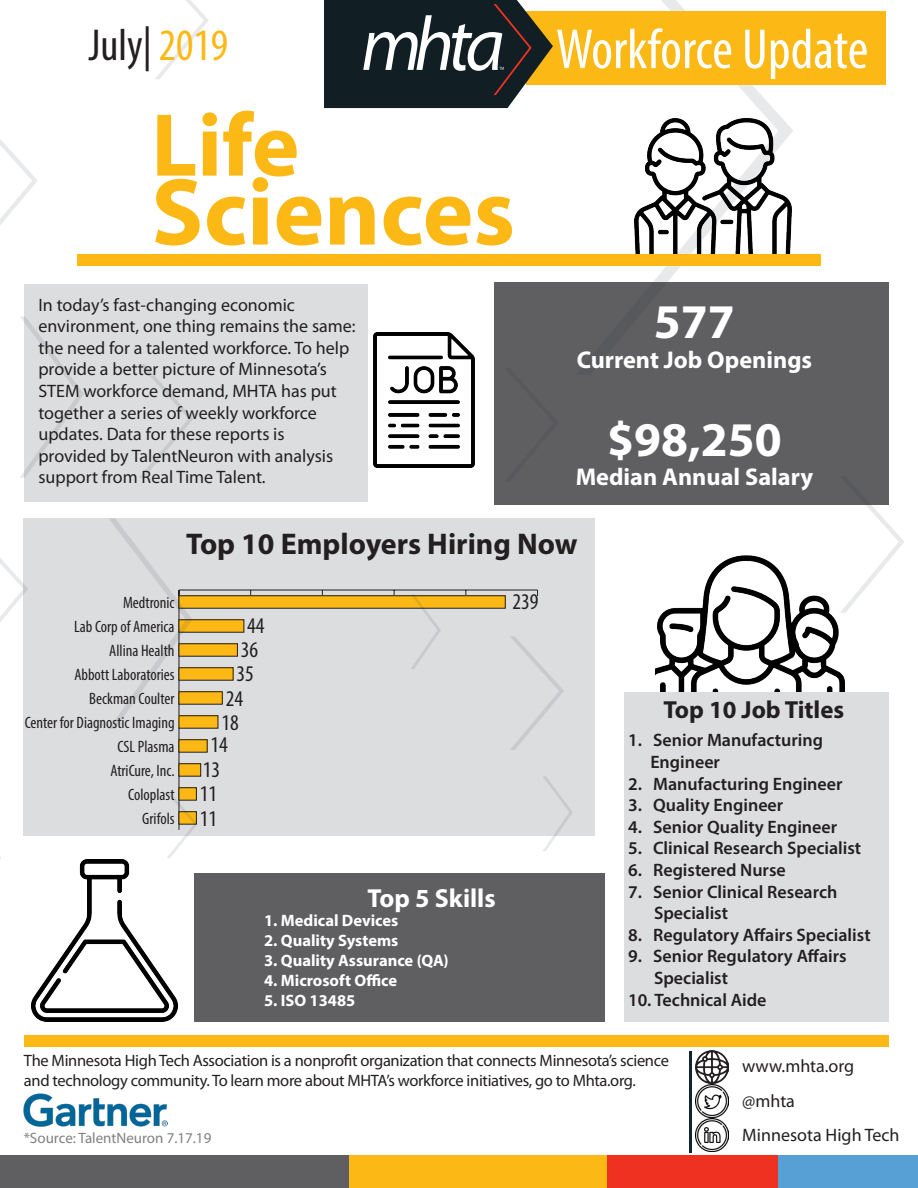
<style>
.page{position:relative;width:918px;height:1188px;background:#fff}
.page>*{position:absolute;margin:0;border:0;box-sizing:border-box;transform-origin:0 0}
.t1{font:700 96px "Myriad Pro";color:#fcb814}
.t2{font:700 90px "Myriad Pro";color:#fcb814}
.t3{font:condensed 57px "Myriad Pro";color:#fff}
.t4{font:700 48.6px "Myriad Pro";color:#fff}
.t5{font:condensed 45px "Myriad Pro";color:#231f20}
.t6{font:700 30px "Myriad Pro";color:#231f20}
.t7{font:700 26.1px "Myriad Pro";color:#fff}
.t8{font:700 24.75px "Myriad Pro";color:#231f20}
.t9{font:700 24.3px "Myriad Pro";color:#fff}
.t10{font:condensed 22.5px "Myriad Pro";color:#231f20}
.t11{font:18px/21.6px "Myriad Pro";color:#231f20}
.t12{font:600 18px "Myriad Pro";color:#231f20}
.t13{font:16.5px/19.5px "Myriad Pro";letter-spacing:-.02em;color:#231f20}
.t14{font:condensed 16.5px "Myriad Pro";color:#231f20}
.t15{font:700 16.5px "Myriad Pro";color:#fff}
.t16{font:15px "Myriad Pro";color:#808083}
.s1{color:#fcb814}
</style>
<div class="page">
<img style="left:655px;top:555px;width:190px;height:137px">
<div style="left:494px;top:282px;width:395px;height:223px;background:#5f5f62"></div>
<div style="left:194px;top:873px;width:410px;height:149px;background:#5f5f62"></div>
<div style="left:624px;top:692px;width:265px;height:330px;background:#dcdddf"></div>
<div style="left:24px;top:285px;width:343px;height:217px;background:#dcdddf"></div>
<div style="left:24px;top:519px;width:571px;height:317px;background:#dcdddf"></div>
<div style="left:0;top:1155px;width:349px;height:33px;background:#5f5f62"></div>
<div style="left:349px;top:1155px;width:258px;height:33px;background:#fcb814"></div>
<div style="left:607px;top:1155px;width:172px;height:33px;background:#ef3122"></div>
<div style="left:779px;top:1155px;width:139px;height:33px;background:#56a0d5"></div>
<hr style="left:179px;top:590px;width:359px;height:1px;background:#231f20">
<hr style="left:179px;top:590px;width:1px;height:240px;background:#231f20">
<div style="left:179px;top:596px;width:326px;height:12px;background:#fcb814"></div>
<div style="left:179px;top:620px;width:65px;height:12px;background:#fcb814"></div>
<div style="left:179px;top:644px;width:58px;height:12px;background:#fcb814"></div>
<div style="left:179px;top:668px;width:54px;height:12px;background:#fcb814"></div>
<div style="left:179px;top:692px;width:43px;height:12px;background:#fcb814"></div>
<div style="left:179px;top:716px;width:39px;height:12px;background:#fcb814"></div>
<div style="left:179px;top:740px;width:28px;height:12px;background:#fcb814"></div>
<div style="left:179px;top:764px;width:22px;height:12px;background:#fcb814"></div>
<div style="left:179px;top:788px;width:17px;height:12px;background:#fcb814"></div>
<svg style="left:574px;top:0;width:220px;height:282px"></svg>
<svg style="left:838px;top:505px;width:66px;height:108px"></svg>
<svg style="left:155px;top:0;width:54px;height:80px"></svg>
<svg style="left:510px;top:636px;width:54px;height:114px"></svg>
<svg style="left:140px;top:364px;width:53px;height:114px"></svg>
<svg style="left:409px;top:594px;width:33px;height:75px"></svg>
<svg style="left:0;top:139px;width:38px;height:86px"></svg>
<svg style="left:0;top:533px;width:28px;height:116px"></svg>
<svg style="left:20px;top:316px;width:64px;height:162px"></svg>
<svg style="left:107px;top:518px;width:86px;height:212px"></svg>
<svg style="left:543px;top:776px;width:30px;height:75px"></svg>
<svg style="left:167px;top:791px;width:30px;height:67px"></svg>
<div style="left:526px;top:12px;width:360px;height:73px;background:#fcb814"></div>
<img style="left:634px;top:108px;width:158px;height:147px">
<div style="left:78px;top:255px;width:743px;height:11px;background:#fcb814"></div>
<svg style="left:324px;top:0;width:229px;height:108px"></svg>
<img style="left:367px;top:332px;width:108px;height:136px">
<div style="left:24px;top:1035px;width:865px;height:12px;background:#fcb814"></div>
<hr style="left:690px;top:1051px;width:2px;height:101px;background:#112530">
<img style="left:696px;top:1119px;width:32px;height:32px">
<img style="left:696px;top:1085px;width:32px;height:32px">
<img style="left:696px;top:1051px;width:32px;height:32px">
<img style="left:31px;top:860px;width:147px;height:162px">
<img style="left:24px;top:1094px;width:143px;height:33px">
<p class="t5" style="left:89px;top:18px;width:141px">July| <span class="s1">2019</span></p>
<p class="t2" style="left:151px;top:87px;width:149px">Life</p>
<p class="t1" style="left:151px;top:150px;width:365px">Sciences</p>
<p class="t11" style="left:38px;top:294px;width:258px">In today’s fast-changing economic</p>
<p class="t11" style="left:38px;top:315px;width:319px">environment, one thing remains the same: the need for a talented workforce. To help provide a better picture of Minnesota’s STEM workforce demand, MHTA has put together a series of weekly workforce</p>
<p class="t11" style="left:38px;top:423px;width:248px">updates. Data for these reports is</p>
<p class="t11" style="left:38px;top:445px;width:296px">provided by TalentNeuron with analysis support from Real Time Talent.</p>
<p class="t3" style="left:556px;top:15px;width:314px">Workforce Update</p>
<p class="t4" style="left:654px;top:290px;width:82px">577</p>
<p class="t9" style="left:577px;top:344px;width:237px">Current Job Openings</p>
<p class="t4" style="left:607px;top:408px;width:176px">$98,250</p>
<p class="t9" style="left:576px;top:461px;width:239px">Median Annual Salary</p>
<p class="t6" style="left:186px;top:524px;width:393px">Top 10 Employers Hiring Now</p>
<p class="t14" style="left:123px;top:593px;width:53px">Medtronic</p>
<p class="t14" style="left:74px;top:617px;width:102px">Lab Corp of America</p>
<p class="t14" style="left:109px;top:641px;width:67px">Allina Health</p>
<p class="t14" style="left:74px;top:665px;width:102px">Abbott Laboratories</p>
<p class="t14" style="left:89px;top:689px;width:87px">Beckman Coulter</p>
<p class="t14" style="left:25px;top:713px;width:151px">Center for Diagnostic Imaging</p>
<p class="t14" style="left:118px;top:737px;width:59px">CSL Plasma</p>
<p class="t14" style="left:110px;top:761px;width:66px">AtriCure, Inc.</p>
<p class="t14" style="left:128px;top:785px;width:48px">Coloplast</p>
<p class="t14" style="left:142px;top:809px;width:34px">Grifols</p>
<p class="t10" style="left:247px;top:612px;width:19px">44</p>
<p class="t10" style="left:241px;top:636px;width:19px">36</p>
<p class="t10" style="left:237px;top:660px;width:19px">35</p>
<p class="t10" style="left:226px;top:685px;width:19px">24</p>
<p class="t10" style="left:221px;top:709px;width:19px">18</p>
<p class="t10" style="left:211px;top:731px;width:19px">14</p>
<p class="t10" style="left:203px;top:756px;width:19px">13</p>
<p class="t10" style="left:200px;top:805px;width:19px">11</p>
<p class="t10" style="left:200px;top:780px;width:19px">11</p>
<p class="t10" style="left:513px;top:588px;width:27px">239</p>
<p class="t7" style="left:367px;top:881px;width:130px">Top 5 Skills</p>
<p class="t15" style="left:264px;top:910px;width:136px">1. Medical Devices</p>
<p class="t15" style="left:264px;top:930px;width:136px">2. Quality Systems</p>
<p class="t15" style="left:264px;top:950px;width:186px">3. Quality Assurance (QA)</p>
<p class="t15" style="left:264px;top:969px;width:135px">4. Microsoft Office</p>
<p class="t15" style="left:264px;top:989px;width:93px">5. ISO 13485</p>
<p class="t8" style="left:663px;top:693px;width:182px">Top 10 Job Titles</p>
<p class="t12" style="left:628px;top:729px;width:197px">1. Senior Manufacturing</p>
<p class="t12" style="left:650px;top:750px;width:71px">Engineer</p>
<p class="t12" style="left:628px;top:772px;width:216px">2. Manufacturing Engineer</p>
<p class="t12" style="left:628px;top:794px;width:157px">3. Quality Engineer</p>
<p class="t12" style="left:628px;top:815px;width:211px">4. Senior Quality Engineer</p>
<p class="t12" style="left:628px;top:837px;width:235px">5. Clinical Research Specialist</p>
<p class="t12" style="left:628px;top:858px;width:159px">6. Registered Nurse</p>
<p class="t12" style="left:628px;top:880px;width:211px">7. Senior Clinical Research</p>
<p class="t12" style="left:654px;top:902px;width:76px">Specialist</p>
<p class="t12" style="left:628px;top:923px;width:244px">8. Regulatory Affairs Specialist</p>
<p class="t12" style="left:628px;top:945px;width:220px">9. Senior Regulatory Affairs</p>
<p class="t12" style="left:654px;top:966px;width:76px">Specialist</p>
<p class="t12" style="left:628px;top:988px;width:140px">10. Technical Aide</p>
<p class="t13" style="left:24px;top:1051px;width:647px">The Minnesota High Tech Association is a nonprofit organization that connects Minnesota’s science and technology community. To learn more about MHTA’s workforce initiatives, go to Mhta.org.</p>
<p class="t16" style="left:24px;top:1129px;width:189px">*Source: TalentNeuron 7.17.19</p>
<p class="t11" style="left:742px;top:1055px;width:114px">www.mhta.org</p>
<p class="t11" style="left:742px;top:1090px;width:54px">@mhta</p>
<p class="t11" style="left:742px;top:1124px;width:159px">Minnesota High Tech</p>
</div>
